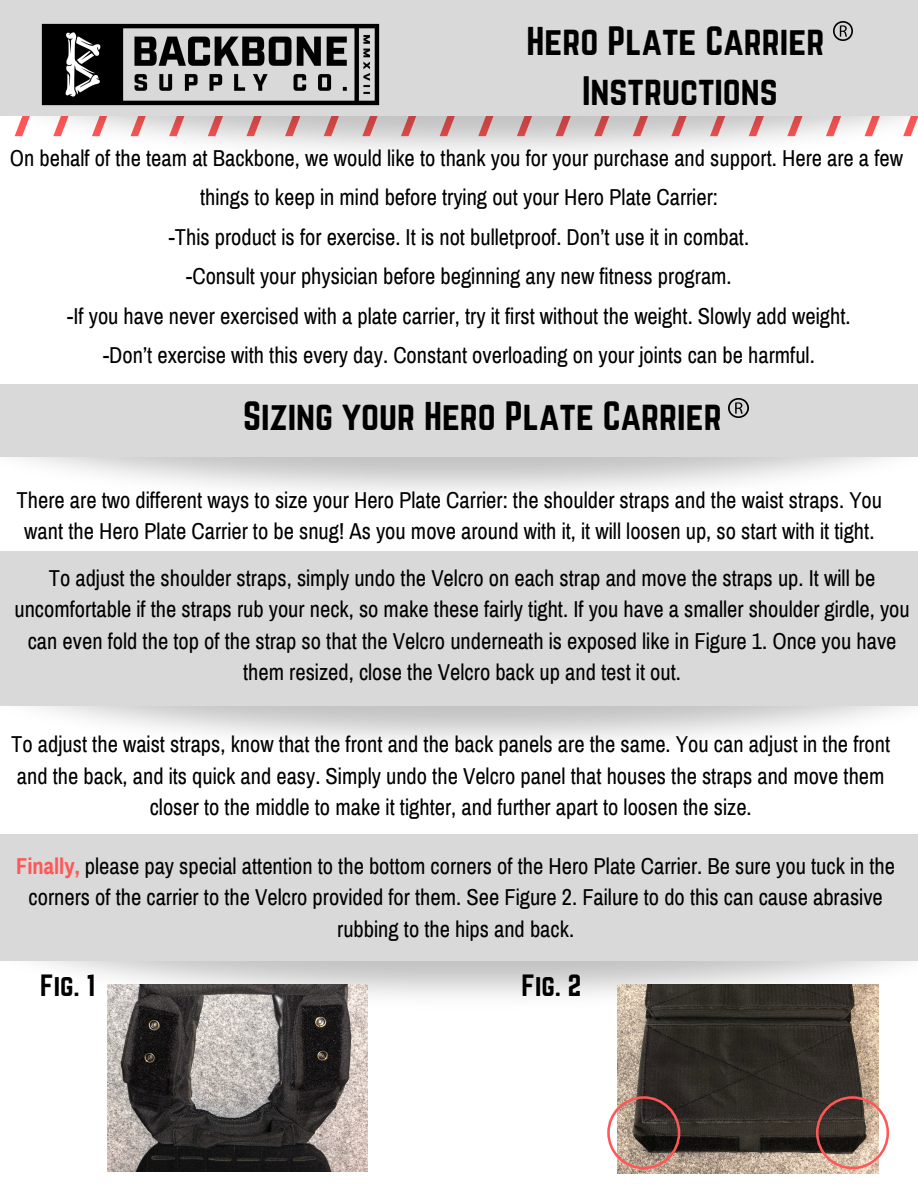
<style>
.page{position:relative;width:918px;height:1188px;background:#fff}
.page>*{position:absolute;margin:0;border:0;box-sizing:border-box;transform-origin:0 0}
.t1{font:36px/49.5px "Norwester";color:#000;text-align:center}
.t2{font:27px "Norwester";color:#000}
.t3{font:22.5px/31.5px "Archivo Narrow";color:#000;text-align:center}
.s1{font-weight:700;color:#ff5757}
</style>
<div class="page">
<img style="left:0;top:115px;width:918px;height:36px">
<div style="left:0;top:0;width:918px;height:115px;background:#d9d9d9"></div>
<div style="left:0;top:385px;width:918px;height:72px;background:#d9d9d9"></div>
<img style="left:41px;top:23px;width:339px;height:83px">
<img style="left:729px;top:399px;width:19px;height:19px">
<img style="left:833px;top:22px;width:19px;height:19px">
<div style="left:0;top:551px;width:918px;height:155px;background:#d9d9d9"></div>
<img style="left:40px;top:961px;width:864px;height:94px">
<div style="left:0;top:835px;width:918px;height:126px;background:#d9d9d9"></div>
<img style="left:108px;top:985px;width:260px;height:186px">
<img style="left:618px;top:985px;width:261px;height:189px">
<svg style="left:607px;top:1096px;width:73px;height:73px;background:#8a7068"></svg>
<svg style="left:816px;top:1096px;width:73px;height:73px;background:#90756c"></svg>
<h1 class="t1" style="left:527px;top:18px;width:299px">Hero Plate Carrier<br>Instructions</h1>
<p class="t3" style="left:10px;top:139px;width:895px;line-height:39.3px">On behalf of the team at Backbone, we would like to thank you for your purchase and support. Here are a few things to keep in mind before trying out your Hero Plate Carrier:<br>-This product is for exercise. It is not bulletproof. Don’t use it in combat.<br>-Consult your physician before beginning any new fitness program.<br>-If you have never exercised with a plate carrier, try it first without the weight. Slowly add weight.<br>-Don’t exercise with this every day. Constant overloading on your joints can be harmful.</p>
<h1 class="t1" style="left:243px;top:393px;width:480px">Sizing your Hero Plate Carrier</h1>
<p class="t3" style="left:17px;top:484px;width:867px">There are two different ways to size your Hero Plate Carrier: the shoulder straps and the waist straps. You want the Hero Plate Carrier to be snug! As you move around with it, it will loosen up, so start with it tight.</p>
<p class="t3" style="left:14px;top:562px;width:897px">To adjust the shoulder straps, simply undo the Velcro on each strap and move the straps up. It will be uncomfortable if the straps rub your neck, so make these fairly tight. If you have a smaller shoulder girdle, you can even fold the top of the strap so that the Velcro underneath is exposed like in Figure 1. Once you have them resized, close the Velcro back up and test it out.</p>
<p class="t3" style="left:11px;top:729px;width:881px">To adjust the waist straps, know that the front and the back panels are the same. You can adjust in the front and the back, and its quick and easy. Simply undo the Velcro panel that houses the straps and move them closer to the middle to make it tighter, and further apart to loosen the size.</p>
<p class="t3" style="left:16px;top:850px;width:880px"><span class="s1">Finally,</span> please pay special attention to the bottom corners of the Hero Plate Carrier. Be sure you tuck in the corners of the carrier to the Velcro provided for them. See Figure 2. Failure to do this can cause abrasive rubbing to the hips and back.</p>
<p class="t2" style="left:40px;top:972px;width:57px">Fig. 1</p>
<p class="t2" style="left:522px;top:972px;width:61px">Fig. 2</p>
</div>
